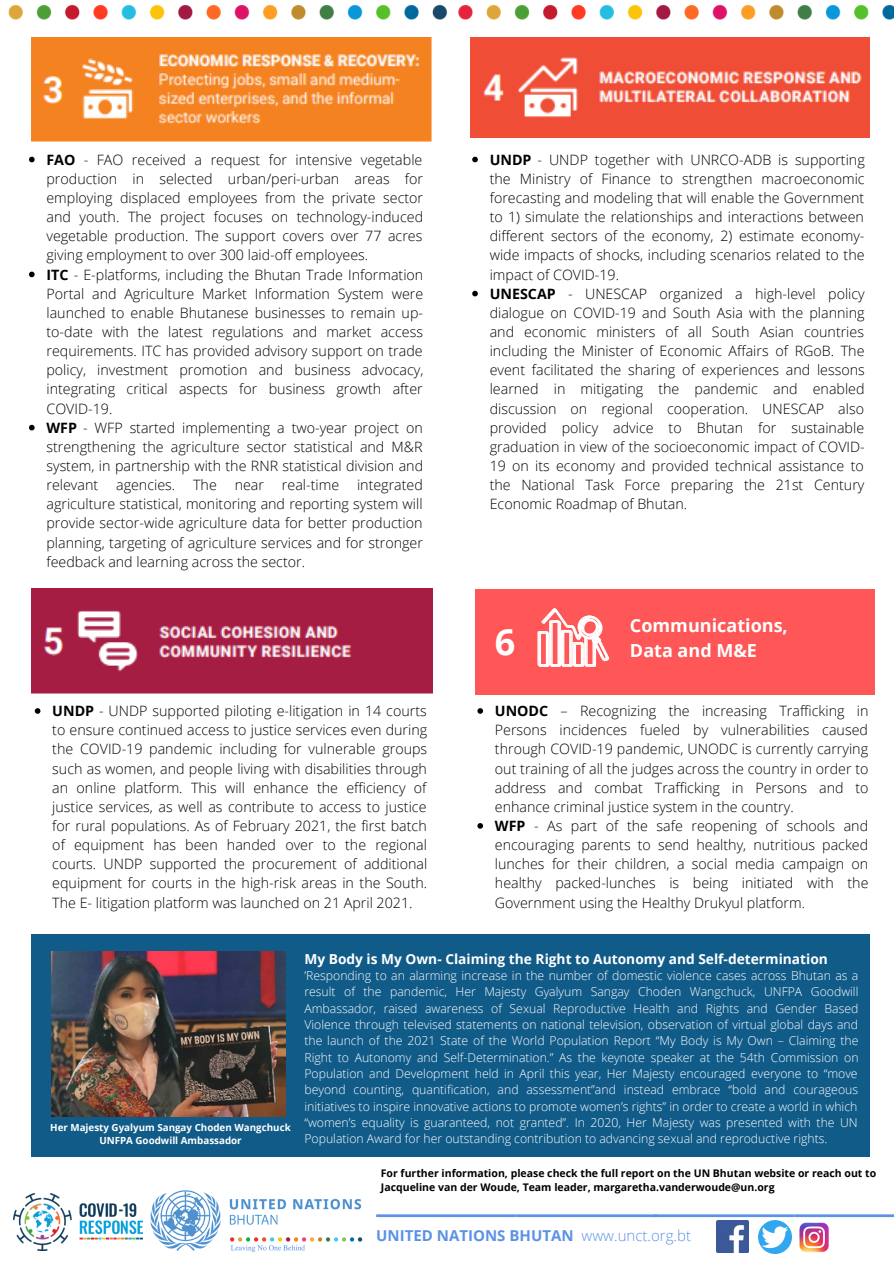
<style>
.page{position:relative;width:894px;height:1264px;background:#fff}
.page>*{position:absolute;margin:0;border:0;box-sizing:border-box;transform-origin:0 0}
.t1{font:700 36px "Open Sans";color:#fff}
.t2{font:700 18px "Open Sans";color:#fff}
.t3{font:700 15px "Open Sans";color:#5b92e5}
.t4{font:300 15px "Open Sans";color:#5b92e5}
.t5{font:300 14.25px/19.2px "Open Sans";color:#000;text-align:justify}
.t6{font:700 13.8px "Open Sans";color:#fff}
.t7{font:300 12.3px/16.4px "Open Sans";color:#fff;text-align:justify}
.t8{font:700 10.5px "Open Sans";color:#000}
.t9{font:700 9.75px "Open Sans";color:#fff}
.s1{font-weight:700}
</style>
<div class="page">
<img style="left:8px;top:4px;width:439px;height:16px">
<img style="left:458px;top:4px;width:435px;height:16px">
<svg style="left:376px;top:1214px;width:517px;height:2px"></svg>
<img style="left:716px;top:1220px;width:32px;height:32px">
<img style="left:758px;top:1220px;width:33px;height:33px">
<img style="left:799px;top:1222px;width:30px;height:30px">
<img style="left:13px;top:1193px;width:130px;height:57px">
<img style="left:150px;top:1190px;width:213px;height:61px">
<img style="left:31px;top:37px;width:401px;height:105px">
<img style="left:470px;top:37px;width:399px;height:101px">
<img style="left:31px;top:589px;width:401px;height:105px">
<div style="left:475px;top:589px;width:399px;height:105px;background:#ff5757"></div>
<svg style="left:537px;top:608px;width:72px;height:59px"></svg>
<div style="left:31px;top:934px;width:838px;height:222px;background:#115b88"></div>
<img style="left:51px;top:951px;width:235px;height:165px">
<svg style="left:29px;top:157px;width:6px;height:5px"></svg>
<svg style="left:29px;top:271px;width:6px;height:6px"></svg>
<svg style="left:29px;top:425px;width:6px;height:5px"></svg>
<svg style="left:472px;top:157px;width:5px;height:5px"></svg>
<svg style="left:472px;top:291px;width:5px;height:5px"></svg>
<svg style="left:35px;top:708px;width:5px;height:5px"></svg>
<svg style="left:477px;top:708px;width:6px;height:5px"></svg>
<svg style="left:477px;top:823px;width:6px;height:5px"></svg>
<p class="t5" style="left:46px;top:149px;width:378px"><span class="s1">FAO</span> - FAO received a request for intensive vegetable production in selected urban/peri-urban areas for employing displaced employees from the private sector and youth. The project focuses on technology-induced vegetable production. The support covers over 77 acres giving employment to over 300 laid-off employees.</p>
<p class="t5" style="left:46px;top:264px;width:378px"><span class="s1">ITC</span> - E-platforms, including the Bhutan Trade Information Portal and Agriculture Market Information System were launched to enable Bhutanese businesses to remain up&shy;to-date with the latest regulations and market access requirements. ITC has provided advisory support on trade policy, investment promotion and business advocacy, integrating critical aspects for business growth after COVID-19.</p>
<p class="t5" style="left:46px;top:417px;width:378px"><span class="s1">WFP</span> - WFP started implementing a two-year project on strengthening the agriculture sector statistical and M&amp;R system, in partnership with the RNR statistical division and relevant</p>
<p class="t5" style="left:46px;top:475px;width:378px;text-indent:310px">integrated agriculture statistical, monitoring and reporting system will provide sector-wide agriculture data for better production planning, targeting of agriculture services and for stronger feedback and learning across the sector.</p>
<p class="t5" style="left:116px;top:475px;width:61px">agencies.</p>
<p class="t5" style="left:193px;top:475px;width:25px">The</p>
<p class="t5" style="left:235px;top:475px;width:31px">near</p>
<p class="t5" style="left:282px;top:475px;width:59px">real-time</p>
<p class="t5" style="left:489px;top:149px;width:376px"><span class="s1">UNDP</span> - UNDP together with UNRCO-ADB is supporting the Ministry of Finance to strengthen macroeconomic forecasting and modeling that will enable the Government to 1) simulate the relationships and interactions between different sectors of the economy, 2) estimate economy&shy;wide impacts of shocks, including scenarios related to the impact of COVID-19.</p>
<p class="t5" style="left:489px;top:283px;width:376px"><span class="s1">UNESCAP</span> - UNESCAP organized a high-level policy dialogue on COVID-19 and South Asia with the planning and economic ministers of all South Asian countries including the Minister of Economic Affairs of RGoB. The event facilitated the sharing of experiences and lessons learned in mitigating the pandemic and enabled discussion on regional cooperation. UNESCAP also provided policy advice to Bhutan for sustainable graduation in view of the socioeconomic impact of COVID-19 on its economy and provided technical assistance to the National Task Force preparing the 21st Century Economic Roadmap of Bhutan.</p>
<p class="t1" style="left:494px;top:616px;width:22px">6</p>
<p class="t2" style="left:629px;top:612px;width:159px">Communications,</p>
<p class="t2" style="left:629px;top:637px;width:128px">Data and M&amp;E</p>
<p class="t5" style="left:52px;top:701px;width:376px"><span class="s1">UNDP</span> - UNDP supported piloting e-litigation in 14 courts to ensure continued access to justice services even during the COVID-19 pandemic including for vulnerable groups such as women, and people living with disabilities through an online platform. This will enhance the efficiency of justice services, as well as contribute to access to justice for rural populations. As of February 2021, the first batch of equipment has been handed over to the regional courts. UNDP supported the procurement of additional equipment for courts in the high-risk areas in the South.<br>The E- litigation platform was launched on 21 April 2021.</p>
<p class="t5" style="left:495px;top:701px;width:375px"><span class="s1">UNODC</span> – Recognizing the increasing Trafficking in Persons incidences fueled by vulnerabilities caused through COVID-19 pandemic, UNODC is currently carrying out training of all the judges across the country in order to address and combat Trafficking in Persons and to enhance criminal justice system in the country.</p>
<p class="t5" style="left:495px;top:815px;width:375px"><span class="s1">WFP</span> - As part of the safe reopening of schools and encouraging parents to send healthy, nutritious packed lunches for their children, a social media campaign on healthy packed-lunches is being initiated with the Government using the Healthy Drukyul platform.</p>
<p class="t9" style="left:50px;top:1120px;width:242px">Her Majesty Gyalyum Sangay Choden Wangchuck</p>
<p class="t9" style="left:99px;top:1133px;width:144px">UNFPA Goodwill Ambassador</p>
<p class="t6" style="left:304px;top:949px;width:525px">My Body is My Own- Claiming the Right to Autonomy and Self-determination</p>
<p class="t7" style="left:304px;top:967px;width:555px">’Responding to an alarming increase in the number of domestic violence cases across Bhutan as a result of the pandemic, Her Majesty Gyalyum Sangay Choden Wangchuck, UNFPA Goodwill Ambassador, raised awareness of Sexual Reproductive Health and Rights and Gender Based Violence through televised statements on national television, observation of virtual global days and the launch of the 2021 State of the World Population Report “My Body is My Own – Claiming the Right to Autonomy and Self-Determination.” As the keynote speaker at the 54th Commission on Population and Development held in April this year, Her Majesty encouraged everyone to “move beyond counting, quantification, and assessment”and instead embrace “bold and courageous initiatives to inspire innovative actions to promote women’s rights” in order to create a world in which “women’s equality is guaranteed, not granted”. In 2020, Her Majesty was presented with the UN Population Award for her outstanding contribution to advancing sexual and reproductive rights.</p>
<p class="t8" style="left:381px;top:1166px;width:496px">For further information, please check the full report on the UN Bhutan website or reach out to</p>
<p class="t8" style="left:381px;top:1180px;width:395px">Jacqueline van der Woude, Team leader, margaretha.vanderwoude@un.org</p>
<p class="t3" style="left:376px;top:1224px;width:199px">UNITED NATIONS BHUTAN</p>
<p class="t4" style="left:581px;top:1225px;width:111px">www.unct.org.bt</p>
</div>
